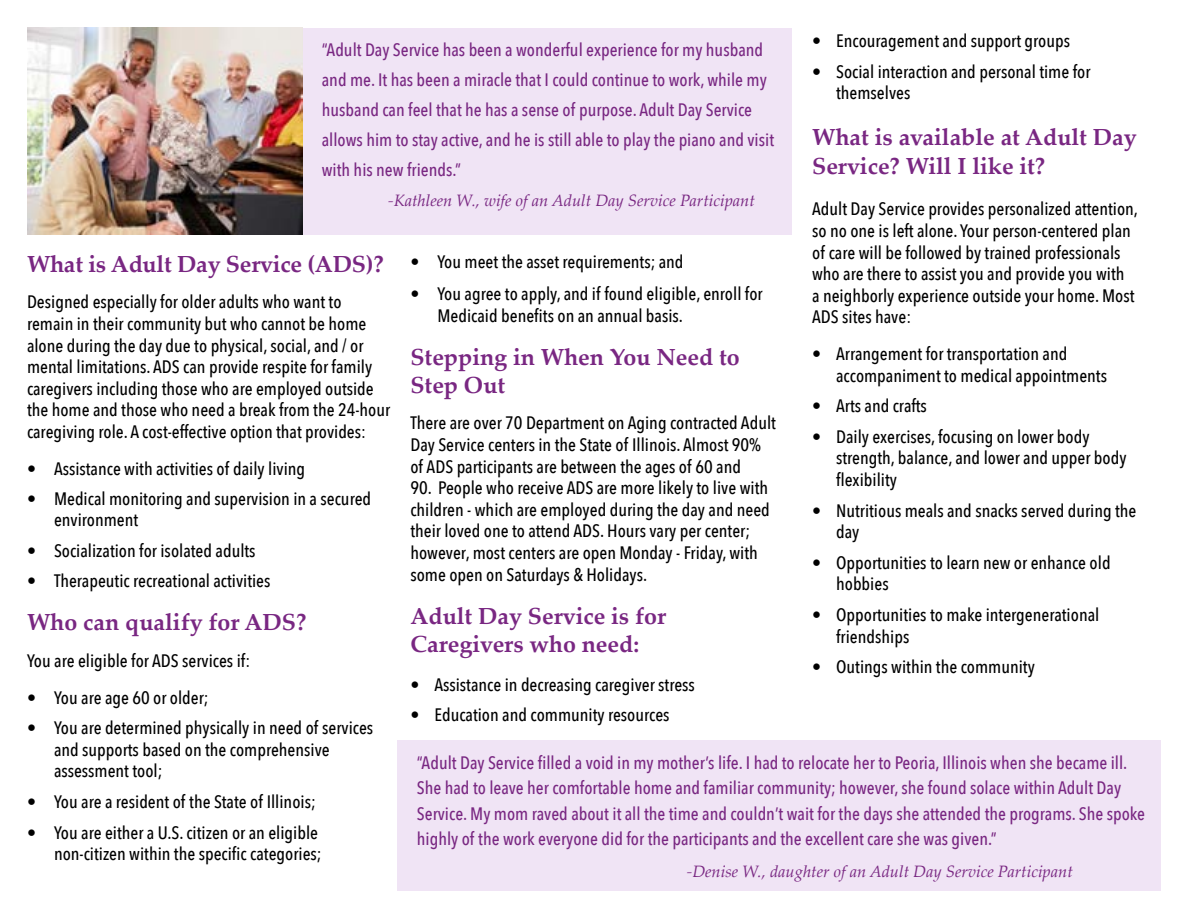
<style>
.page{position:relative;width:1188px;height:918px;background:#fff}
.page>*{position:absolute;margin:0;border:0;box-sizing:border-box;transform-origin:0 0}
.t1{font:700 23.25px/28.8px "Palatino Linotype";color:#792782}
.t2{font:500 18px/21.6px "Avenir Next Condensed";color:#000}
.t3{font:500 18px/30px "Avenir Next Condensed";color:#792782}
.t4{font:italic 16.5px "Palatino Linotype";color:#792782}
</style>
<div class="page">
<div style="left:28px;top:28px;width:763px;height:206px;background:#f0e4f5"></div>
<div style="left:397px;top:740px;width:763px;height:150px;background:#f0e4f5"></div>
<img style="left:27px;top:27px;width:275px;height:207px">
<p class="t2" style="left:812px;top:30px;width:259px">• Encouragement and support groups</p>
<p class="t2" style="left:836px;top:61px;width:256px;text-indent:-24px">• Social interaction and personal time for themselves</p>
<p class="t1" style="left:812px;top:122px;width:326px">What is available at Adult Day<br>Service? Will I like it?</p>
<p class="t2" style="left:812px;top:198px;width:327px">Adult Day Service provides personalized attention, so no one is left alone. Your person-centered plan of care will be followed by trained professionals who are there to assist you and provide you with<br>a neighborly experience outside your home. Most ADS sites have:</p>
<p class="t2" style="left:836px;top:343px;width:272px;text-indent:-24px">• Arrangement for transportation and accompaniment to medical appointments</p>
<p class="t2" style="left:812px;top:395px;width:116px">• Arts and crafts</p>
<p class="t2" style="left:836px;top:426px;width:292px;text-indent:-24px">• Daily exercises, focusing on lower body strength, balance, and lower and upper body flexibility</p>
<p class="t2" style="left:836px;top:500px;width:302px;text-indent:-24px">• Nutritious meals and snacks served during the day</p>
<p class="t2" style="left:836px;top:552px;width:276px;text-indent:-24px">• Opportunities to learn new or enhance old hobbies</p>
<p class="t2" style="left:836px;top:604px;width:265px;text-indent:-24px">• Opportunities to make intergenerational friendships</p>
<p class="t2" style="left:812px;top:656px;width:224px">• Outings within the community</p>
<p class="t3" style="left:322px;top:34px;width:454px">“Adult Day Service has been a wonderful experience for my husband and me. It has been a miracle that I could continue to work, while my husband can feel that he has a sense of purpose. Adult Day Service allows him to stay active, and he is still able to play the piano and visit with his new friends.”</p>
<p class="t4" style="left:388px;top:189px;width:368px">-Kathleen W., wife of an Adult Day Service Participant</p>
<p class="t2" style="left:410px;top:251px;width:275px">• You meet the asset requirements; and</p>
<p class="t2" style="left:437px;top:283px;width:327px;text-indent:-27px">• You agree to apply, and if found eligible, enroll for<br>Medicaid benefits on an annual basis.</p>
<p class="t1" style="left:410px;top:342px;width:331px;line-height:27.9px">Stepping in When You Need to<br>Step Out</p>
<p class="t2" style="left:410px;top:412px;width:367px">There are over 70 Department on Aging contracted Adult<br>Day Service centers in the State of Illinois. Almost 90% of ADS participants are between the ages of 60 and</p>
<p class="t2" style="left:410px;top:477px;width:361px">90. People who receive ADS are more likely to live with children - which are employed during the day and need their loved one to attend ADS. Hours vary per center; however, most centers are open Monday - Friday, with some open on Saturdays &amp; Holidays.</p>
<p class="t1" style="left:410px;top:600px;width:257px">Adult Day Service is for<br>Caregivers who need:</p>
<p class="t2" style="left:410px;top:674px;width:286px">• Assistance in decreasing caregiver stress</p>
<p class="t2" style="left:410px;top:704px;width:261px">• Education and community resources</p>
<p class="t1" style="left:27px;top:249px;width:358px">What is Adult Day Service (ADS)?</p>
<p class="t2" style="left:27px;top:291px;width:365px">Designed especially for older adults who want to remain in their community but who cannot be home alone during the day due to physical, social, and / or mental limitations. ADS can provide respite for family caregivers including those who are employed outside the home and those who need a break from the 24-hour caregiving role. A cost-effective option that provides:</p>
<p class="t2" style="left:27px;top:457px;width:280px">• Assistance with activities of daily living</p>
<p class="t2" style="left:54px;top:487px;width:319px;text-indent:-27px">• Medical monitoring and supervision in a secured environment</p>
<p class="t2" style="left:27px;top:540px;width:230px">• Socialization for isolated adults</p>
<p class="t2" style="left:27px;top:570px;width:245px">• Therapeutic recreational activities</p>
<p class="t1" style="left:27px;top:607px;width:281px">Who can qualify for ADS?</p>
<p class="t2" style="left:27px;top:650px;width:225px">You are eligible for ADS services if:</p>
<p class="t2" style="left:27px;top:686px;width:183px">• You are age 60 or older;</p>
<p class="t2" style="left:54px;top:717px;width:321px;text-indent:-27px">• You are determined physically in need of services and supports based on the comprehensive assessment tool;</p>
<p class="t2" style="left:27px;top:791px;width:290px">• You are a resident of the State of Illinois;</p>
<p class="t2" style="left:27px;top:821px;width:296px;text-align:right">• You are either a U.S. citizen or an eligible non-citizen within the specific categories;</p>
<p class="t3" style="left:417px;top:750px;width:730px;line-height:25.5px">“Adult Day Service filled a void in my mother’s life. I had to relocate her to Peoria, Illinois when she became ill.<br>She had to leave her comfortable home and familiar community; however, she found solace within Adult Day Service. My mom raved about it all the time and couldn’t wait for the days she attended the programs. She spoke highly of the work everyone did for the participants and the excellent care she was given.”</p>
<p class="t4" style="left:687px;top:860px;width:388px">-Denise W., daughter of an Adult Day Service Participant</p>
</div>
